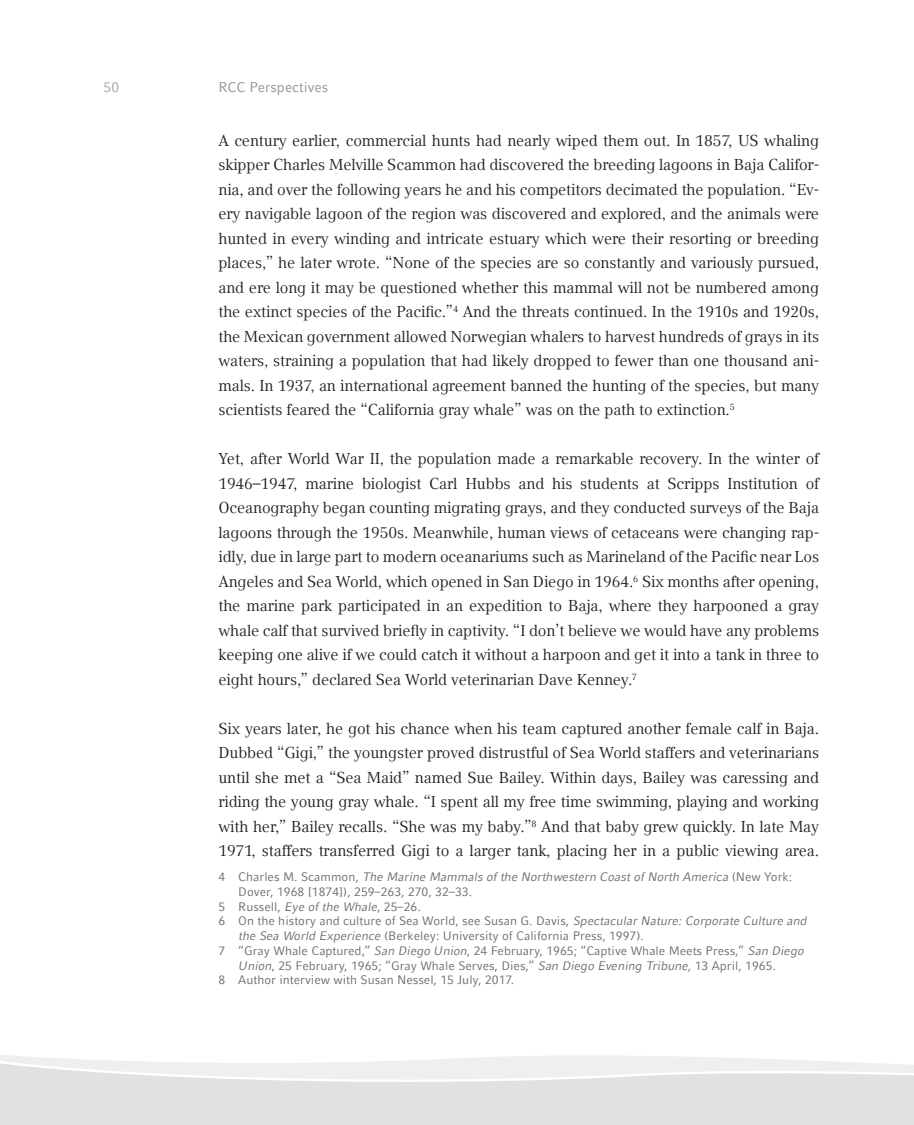
<style>
.page{position:relative;width:914px;height:1125px;background:#fff}
.page>*{position:absolute;margin:0;border:0;box-sizing:border-box;transform-origin:0 0}
.Text{font:15.75px/24.5px "LMU Compatil Text";letter-spacing:-.01em;color:#231f20;text-align:justify}
.t1{font:14px "LMU Compatil Fact";color:#919396}
.t2{font:14px "LMU Compatil Fact";color:#a3a4a8}
.fußnote{font:12.25px/14.7px "LMU Compatil Fact";color:#6c6d70}
.s1{font-style:italic}
</style>
<div class="page">
<svg style="left:0;top:1055px;width:913px;height:70px;fill:#e0e1e3"></svg>
<p class="t2" style="left:103px;top:79px;width:17px">50</p>
<p class="t1" style="left:218px;top:79px;width:111px">RCC Perspectives</p>
<p class="Text" style="left:218px;top:128px;width:602px">A century earlier, commercial hunts had nearly wiped them out. In 1857, US whaling skipper Charles Melville Scammon had discovered the breeding lagoons in Baja Califor&shy;nia, and over the following years he and his competitors decimated the population. “Ev&shy;ery navigable lagoon of the region was discovered and explored, and the animals were hunted in every winding and intricate estuary which were their resorting or breeding places,” he later wrote. “None of the species are so constantly and variously pursued, and ere long it may be questioned whether this mammal will not be numbered among the extinct species of the Pacific.”<sup>4</sup> And the threats continued. In the 1910s and 1920s, the Mexican government allowed Norwegian whalers to harvest hundreds of grays in its waters, straining a population that had likely dropped to fewer than one thousand ani&shy;mals. In 1937, an international agreement banned the hunting of the species, but many scientists feared the “California gray whale” was on the path to extinction.<sup>5</sup></p>
<p class="Text" style="left:218px;top:446px;width:602px">Yet, after World War II, the population made a remarkable recovery. In the winter of 1946–1947, marine biologist Carl Hubbs and his students at Scripps Institution of Oceanography began counting migrating grays, and they conducted surveys of the Baja lagoons through the 1950s. Meanwhile, human views of cetaceans were changing rap&shy;idly, due in large part to modern oceanariums such as Marineland of the Pacific near Los Angeles and Sea World, which opened in San Diego in 1964.<sup>6</sup> Six months after opening, the marine park participated in an expedition to Baja, where they harpooned a gray whale calf that survived briefly in captivity. “I don’t believe we would have any problems keeping one alive if we could catch it without a harpoon and get it into a tank in three to eight hours,” declared Sea World veterinarian Dave Kenney.<sup>7</sup></p>
<p class="Text" style="left:218px;top:716px;width:602px">Six years later, he got his chance when his team captured another female calf in Baja.<br>Dubbed “Gigi,” the youngster proved distrustful of Sea World staffers and veterinarians until she met a “Sea Maid” named Sue Bailey. Within days, Bailey was caressing and riding the young gray whale. “I spent all my free time swimming, playing and working with her,” Bailey recalls. “She was my baby.”<sup>8</sup> And that baby grew quickly. In late May 1971, staffers transferred Gigi to a larger tank, placing her in a public viewing area.</p>
<p class="fußnote" style="left:238px;top:869px;width:555px;text-indent:-20px">4 Charles M. Scammon, <span class="s1">The Marine Mammals of the Northwestern Coast of North America</span> (New York:<br>Dover, 1968 [1874]), 259–263, 270, 32–33.</p>
<p class="fußnote" style="left:218px;top:899px;width:204px">5 Russell, <span class="s1">Eye of the Whale</span>, 25–26.</p>
<p class="fußnote" style="left:238px;top:913px;width:570px;text-indent:-20px">6 On the history and culture of Sea World, see Susan G. Davis, <span class="s1">Spectacular Nature: Corporate Culture and the Sea World Experience</span> (Berkeley: University of California Press, 1997).</p>
<p class="fußnote" style="left:238px;top:943px;width:567px;text-indent:-20px">7 “Gray Whale Captured,” <span class="s1">San Diego Union</span>, 24 February, 1965; “Captive Whale Meets Press,” <span class="s1">San Diego<br>Union</span>, 25 February, 1965; “Gray Whale Serves, Dies,” <span class="s1">San Diego Evening Tribune</span>, 13 April, 1965.</p>
<p class="fußnote" style="left:218px;top:972px;width:297px">8 Author interview with Susan Nessel, 15 July, 2017.</p>
</div>
